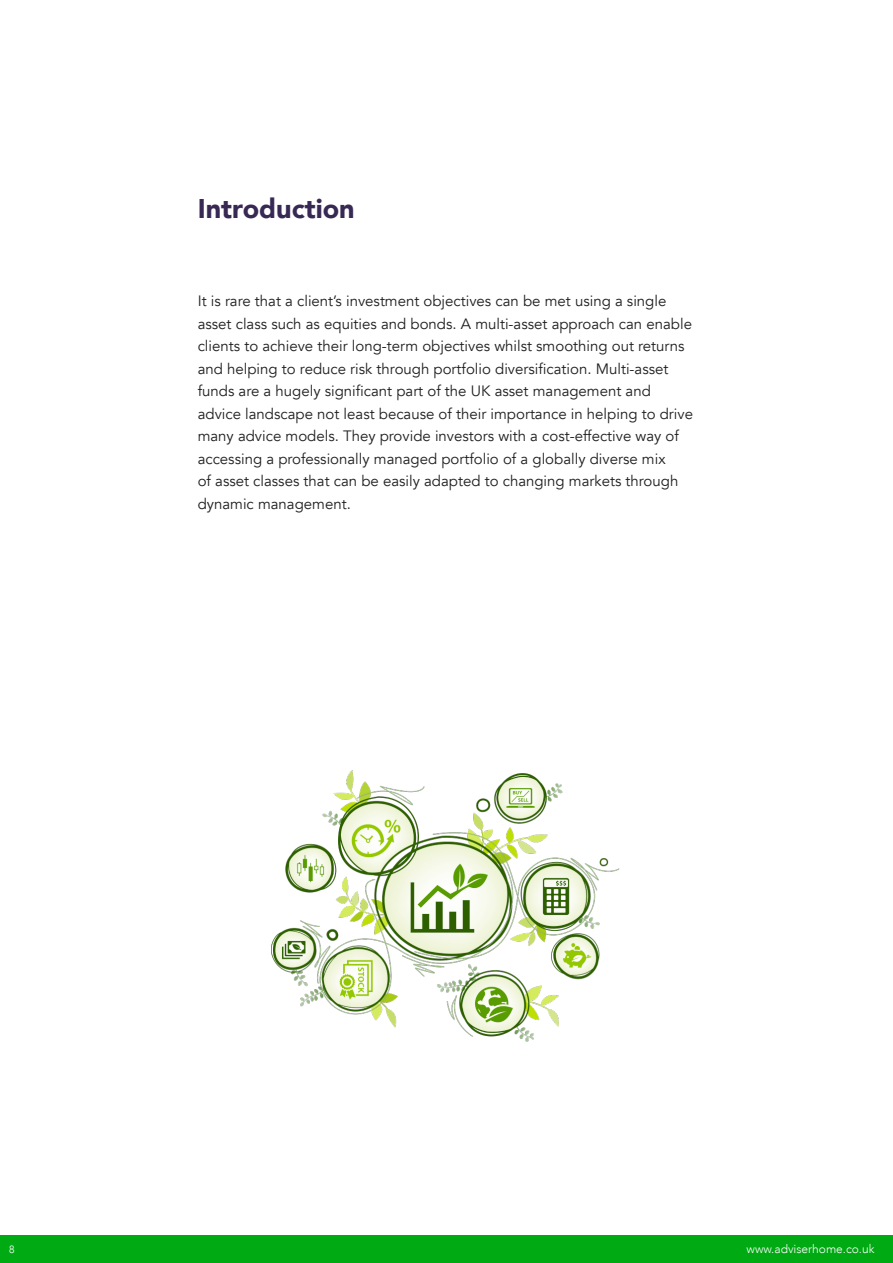
<style>
.page{position:relative;width:893px;height:1263px;background:#fff}
.page>*{position:absolute;margin:0;border:0;box-sizing:border-box;transform-origin:0 0}
.t1{font:900 27px "Avenir";color:#372954}
.t2{font:15px/22.5px "Avenir";color:#1f1f1f}
.t3{font:300 12px "Avenir";color:#fff}
.t4{font:300 10.5px "Avenir";color:#fff}
</style>
<div class="page">
<div style="left:0;top:1236px;width:893px;height:27px;background:#00aa13"></div>
<img style="left:271px;top:771px;width:349px;height:271px">
<p class="t1" style="left:198px;top:186px;width:158px">Introduction</p>
<p class="t2" style="left:198px;top:290px;width:497px">It is rare that a client’s investment objectives can be met using a single asset class such as equities and bonds. A multi-asset approach can enable clients to achieve their long-term objectives whilst smoothing out returns and helping to reduce risk through portfolio diversification. Multi-asset funds are a hugely significant part of the UK asset management and advice landscape not least because of their importance in helping to drive many advice models. They provide investors with a cost-effective way of accessing a professionally managed portfolio of a globally diverse mix<br>of asset classes that can be easily adapted to changing markets through dynamic management.</p>
<p class="t4" style="left:9px;top:1243px;width:7px">8</p>
<p class="t3" style="left:747px;top:1242px;width:129px">www.adviserhome.co.uk</p>
</div>
